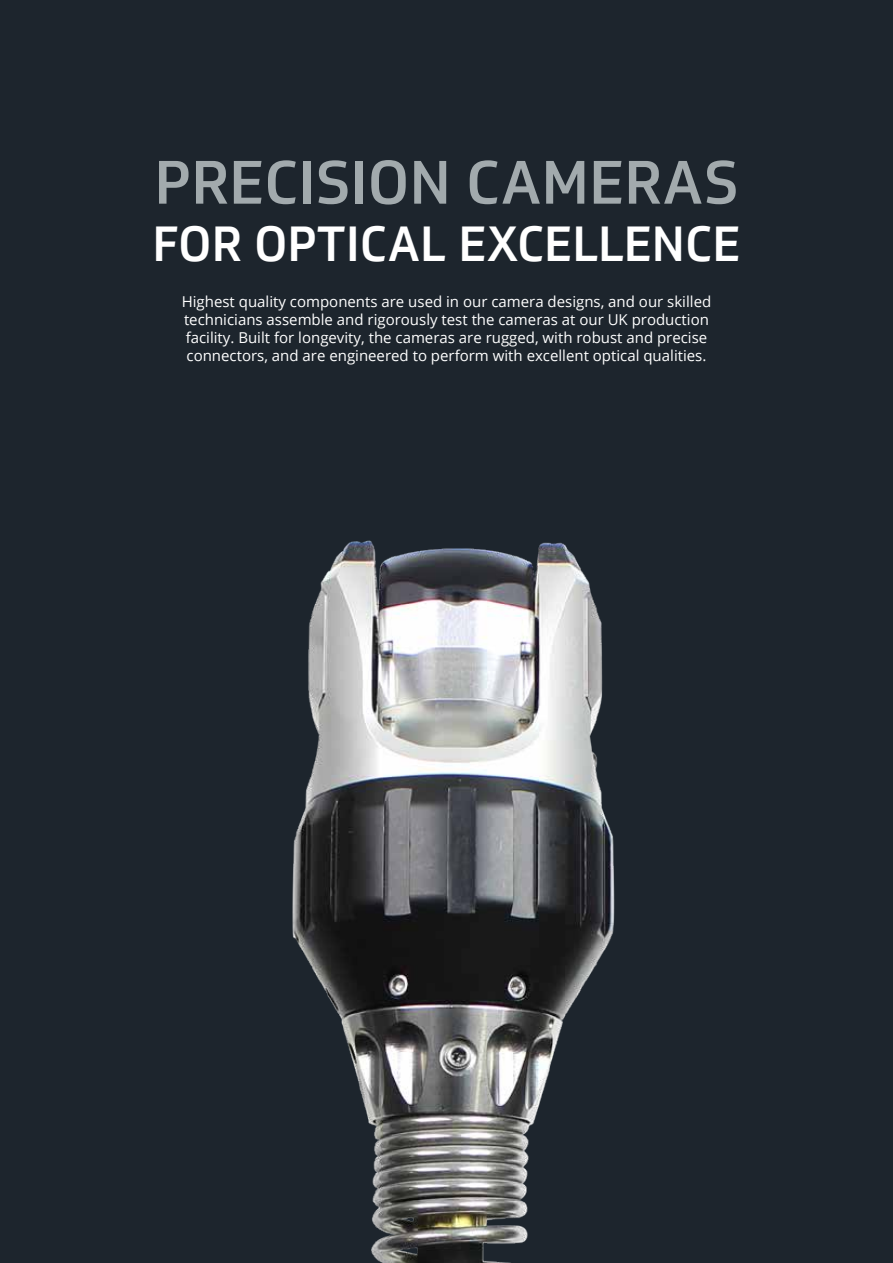
<style>
.page{position:relative;width:893px;height:1263px;background:#1d252d}
.page>*{position:absolute;margin:0;border:0;box-sizing:border-box;transform-origin:0 0}
.t1{font:500 60px "Soleto";color:#a2aaad}
.t2{font:500 48px "Soleto";color:#fff}
.t3{font:15px/18px "Open Sans";color:#fff}
</style>
<div class="page">
<img style="left:107px;top:449px;width:679px;height:814px">
<h1 class="t1" style="left:154px;top:145px;width:586px">PRECISION CAMERAS</h1>
<h2 class="t2" style="left:153px;top:215px;width:589px">FOR OPTICAL EXCELLENCE</h2>
<p class="t3" style="left:182px;top:292px;width:531px">Highest quality components are used in our camera designs, and our skilled technicians assemble and rigorously test the cameras at our UK production facility. Built for longevity, the cameras are rugged, with robust and precise connectors, and are engineered to perform with excellent optical qualities.</p>
</div>
